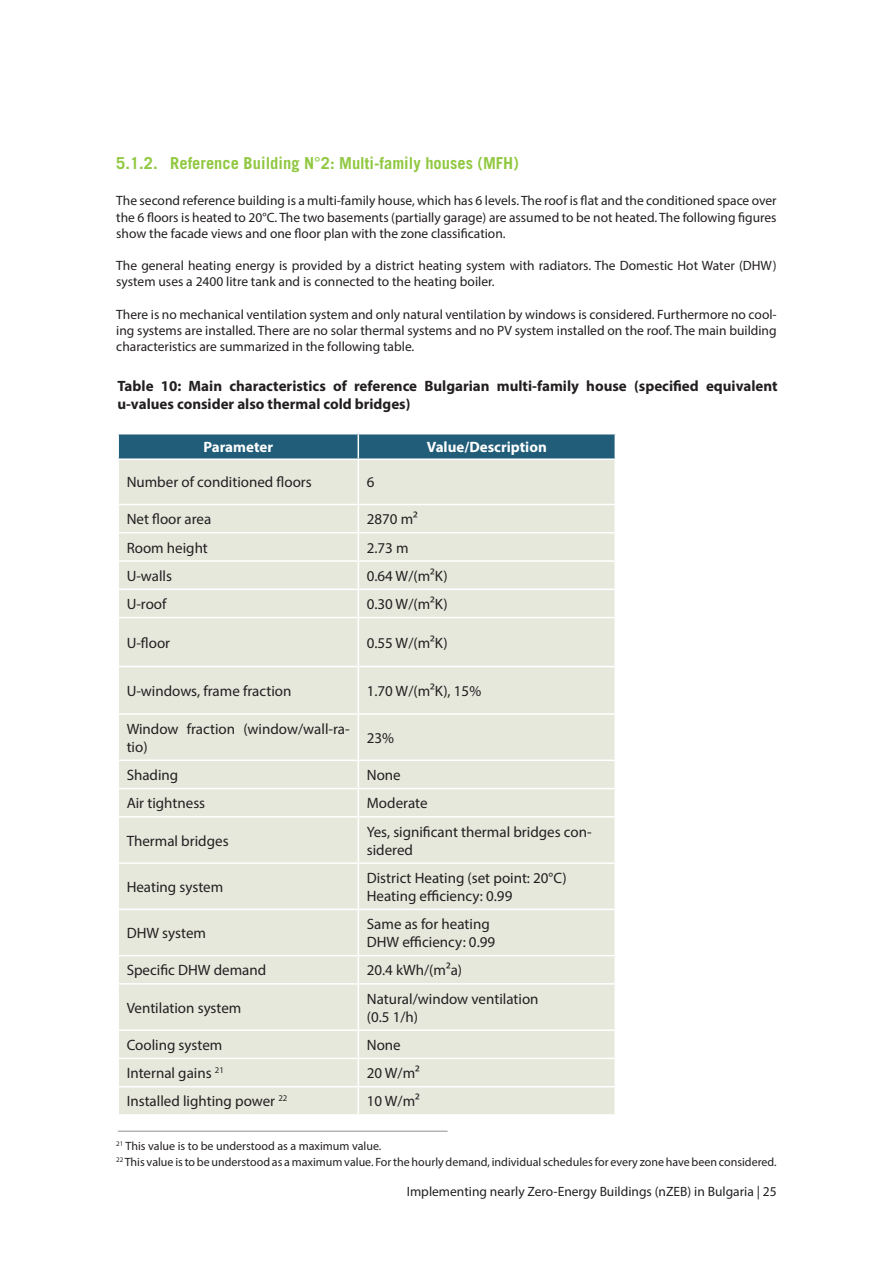
<style>
.page{position:relative;width:893px;height:1263px;background:#fff}
.page>*{position:absolute;margin:0;border:0;box-sizing:border-box;transform-origin:0 0}
.t1{font:700 16.5px "Trade Gothic LT Std";color:#91c841}
.t2{font:15px/18px "Myriad Pro";color:#231f20}
.t3{font:700 15px/18px "Myriad Pro";color:#231f20}
.t4{font:700 15px "Myriad Pro";color:#fff}
.t5{font:13.5px/16.2px "Myriad Pro";color:#231f20;text-align:justify}
.t6{font:12px "Myriad Pro";color:#231f20}
</style>
<div class="page">
<div style="left:119px;top:460px;width:496px;height:654px;background:#e6e8dc"></div>
<hr style="left:117px;top:816px;width:241px;height:1px;background:#fff">
<hr style="left:358px;top:816px;width:258px;height:1px;background:#fff">
<hr style="left:117px;top:862px;width:241px;height:2px;background:#fff">
<hr style="left:358px;top:862px;width:258px;height:2px;background:#fff">
<hr style="left:117px;top:909px;width:241px;height:1px;background:#fff">
<hr style="left:358px;top:909px;width:258px;height:1px;background:#fff">
<hr style="left:117px;top:955px;width:241px;height:1px;background:#fff">
<hr style="left:358px;top:955px;width:258px;height:1px;background:#fff">
<hr style="left:117px;top:983px;width:241px;height:2px;background:#fff">
<hr style="left:358px;top:983px;width:258px;height:2px;background:#fff">
<hr style="left:117px;top:1029px;width:241px;height:2px;background:#fff">
<hr style="left:358px;top:1029px;width:258px;height:2px;background:#fff">
<hr style="left:117px;top:1058px;width:241px;height:1px;background:#fff">
<hr style="left:358px;top:1058px;width:258px;height:1px;background:#fff">
<hr style="left:117px;top:1086px;width:241px;height:1px;background:#fff">
<hr style="left:358px;top:1086px;width:258px;height:1px;background:#fff">
<hr style="left:117px;top:504px;width:241px;height:1px;background:#fff">
<hr style="left:358px;top:504px;width:258px;height:1px;background:#fff">
<hr style="left:117px;top:532px;width:241px;height:1px;background:#fff">
<hr style="left:358px;top:532px;width:258px;height:1px;background:#fff">
<hr style="left:117px;top:560px;width:241px;height:2px;background:#fff">
<hr style="left:358px;top:560px;width:258px;height:2px;background:#fff">
<hr style="left:117px;top:588px;width:241px;height:2px;background:#fff">
<hr style="left:358px;top:588px;width:258px;height:2px;background:#fff">
<hr style="left:117px;top:617px;width:241px;height:1px;background:#fff">
<hr style="left:358px;top:617px;width:258px;height:1px;background:#fff">
<hr style="left:117px;top:666px;width:241px;height:1px;background:#fff">
<hr style="left:358px;top:666px;width:258px;height:1px;background:#fff">
<hr style="left:117px;top:713px;width:241px;height:2px;background:#fff">
<hr style="left:358px;top:713px;width:258px;height:2px;background:#fff">
<hr style="left:117px;top:759px;width:241px;height:2px;background:#fff">
<hr style="left:358px;top:759px;width:258px;height:2px;background:#fff">
<hr style="left:117px;top:788px;width:241px;height:1px;background:#fff">
<hr style="left:358px;top:788px;width:258px;height:1px;background:#fff">
<hr style="left:358px;top:460px;width:1px;height:44px;background:#fff">
<svg style="left:358px;top:505px;width:1px;height:112px"></svg>
<hr style="left:358px;top:618px;width:1px;height:48px;background:#fff">
<hr style="left:358px;top:667px;width:1px;height:46px;background:#fff">
<hr style="left:358px;top:715px;width:1px;height:44px;background:#fff">
<svg style="left:358px;top:761px;width:1px;height:55px"></svg>
<hr style="left:358px;top:817px;width:1px;height:45px;background:#fff">
<hr style="left:358px;top:864px;width:1px;height:45px;background:#fff">
<hr style="left:358px;top:910px;width:1px;height:45px;background:#fff">
<svg style="left:358px;top:956px;width:1px;height:27px"></svg>
<hr style="left:358px;top:985px;width:1px;height:44px;background:#fff">
<svg style="left:358px;top:1031px;width:1px;height:83px"></svg>
<svg style="left:118px;top:434px;width:498px;height:25px;background:#2a637e"></svg>
<hr style="left:358px;top:458px;width:258px;height:2px;background:#fff">
<hr style="left:118px;top:1131px;width:330px;height:1px;background:#231f20">
<p class="t1" style="left:116px;top:153px;width:404px">5.1.2. Reference Building N°2: Multi-family houses (MFH)</p>
<p class="t5" style="left:116px;top:193px;width:662px">The second reference building is a multi-family house, which has 6 levels. The roof is flat and the conditioned space over the 6 floors is heated to 20°C. The two basements (partially garage) are assumed to be not heated. The following figures show the facade views and one floor plan with the zone classification.</p>
<p class="t5" style="left:116px;top:257px;width:662px">The general heating energy is provided by a district heating system with radiators. The Domestic Hot Water (DHW) system uses a 2400 litre tank and is connected to the heating boiler.</p>
<p class="t5" style="left:116px;top:306px;width:662px">There is no mechanical ventilation system and only natural ventilation by windows is considered. Furthermore no cool&shy;ing systems are installed. There are no solar thermal systems and no PV system installed on the roof. The main building characteristics are summarized in the following table.</p>
<p class="t3" style="left:117px;top:376px;width:662px">Table 10: Main characteristics of reference Bulgarian multi-family house (specified equivalent u-values consider also thermal cold bridges)</p>
<p class="t4" style="left:203px;top:437px;width:71px">Parameter</p>
<p class="t4" style="left:427px;top:437px;width:122px">Value/Description</p>
<p class="t2" style="left:127px;top:473px;width:187px">Number of conditioned floors</p>
<p class="t2" style="left:367px;top:473px;width:9px">6</p>
<p class="t2" style="left:127px;top:510px;width:86px">Net floor area</p>
<p class="t2" style="left:367px;top:510px;width:53px">2870 m²</p>
<p class="t2" style="left:127px;top:538px;width:83px">Room height</p>
<p class="t2" style="left:367px;top:538px;width:43px">2.73 m</p>
<p class="t2" style="left:127px;top:566px;width:47px">U-walls</p>
<p class="t2" style="left:367px;top:566px;width:82px">0.64 W/(m²K)</p>
<p class="t2" style="left:127px;top:595px;width:41px">U-roof</p>
<p class="t2" style="left:367px;top:595px;width:82px">0.30 W/(m²K)</p>
<p class="t2" style="left:127px;top:633px;width:45px">U-floor</p>
<p class="t2" style="left:367px;top:633px;width:82px">0.55 W/(m²K)</p>
<p class="t2" style="left:127px;top:682px;width:166px">U-windows, frame fraction</p>
<p class="t2" style="left:367px;top:682px;width:116px">1.70 W/(m²K), 15%</p>
<p class="t2" style="left:127px;top:719px;width:225px">Window fraction (window/wall-ra&shy;tio)</p>
<p class="t2" style="left:367px;top:728px;width:29px">23%</p>
<p class="t2" style="left:127px;top:766px;width:53px">Shading</p>
<p class="t2" style="left:367px;top:766px;width:35px">None</p>
<p class="t2" style="left:127px;top:794px;width:80px">Air tightness</p>
<p class="t2" style="left:367px;top:794px;width:62px">Moderate</p>
<p class="t2" style="left:127px;top:831px;width:103px">Thermal bridges</p>
<p class="t2" style="left:367px;top:822px;width:226px">Yes, significant thermal bridges con&shy;sidered</p>
<p class="t2" style="left:127px;top:877px;width:98px">Heating system</p>
<p class="t2" style="left:367px;top:868px;width:201px">District Heating (set point: 20°C)</p>
<p class="t2" style="left:367px;top:886px;width:147px">Heating efficiency: 0.99</p>
<p class="t2" style="left:127px;top:924px;width:81px">DHW system</p>
<p class="t2" style="left:367px;top:915px;width:124px">Same as for heating</p>
<p class="t2" style="left:367px;top:933px;width:130px">DHW efficiency: 0.99</p>
<p class="t2" style="left:127px;top:961px;width:141px">Specific DHW demand</p>
<p class="t2" style="left:367px;top:961px;width:97px">20.4 kWh/(m²a)</p>
<p class="t2" style="left:127px;top:998px;width:116px">Ventilation system</p>
<p class="t2" style="left:367px;top:989px;width:173px">Natural/window ventilation</p>
<p class="t2" style="left:367px;top:1007px;width:53px">(0.5 1/h)</p>
<p class="t2" style="left:127px;top:1036px;width:97px">Cooling system</p>
<p class="t2" style="left:367px;top:1036px;width:35px">None</p>
<p class="t2" style="left:127px;top:1064px;width:99px">Internal gains <sup>21</sup></p>
<p class="t2" style="left:367px;top:1064px;width:55px">20 W/m²</p>
<p class="t2" style="left:127px;top:1092px;width:162px">Installed lighting power <sup>22</sup></p>
<p class="t2" style="left:367px;top:1092px;width:55px">10 W/m²</p>
<p class="t6" style="left:116px;top:1138px;width:267px"><sup>21</sup> This value is to be understood as a maximum value.</p>
<p class="t6" style="left:116px;top:1155px;width:662px"><sup>22</sup> This value is to be understood as a maximum value. For the hourly demand, individual schedules for every zone have been considered.</p>
<p class="t5" style="left:407px;top:1183px;width:371px">Implementing nearly Zero-Energy Buildings (nZEB) in Bulgaria | 25</p>
</div>
